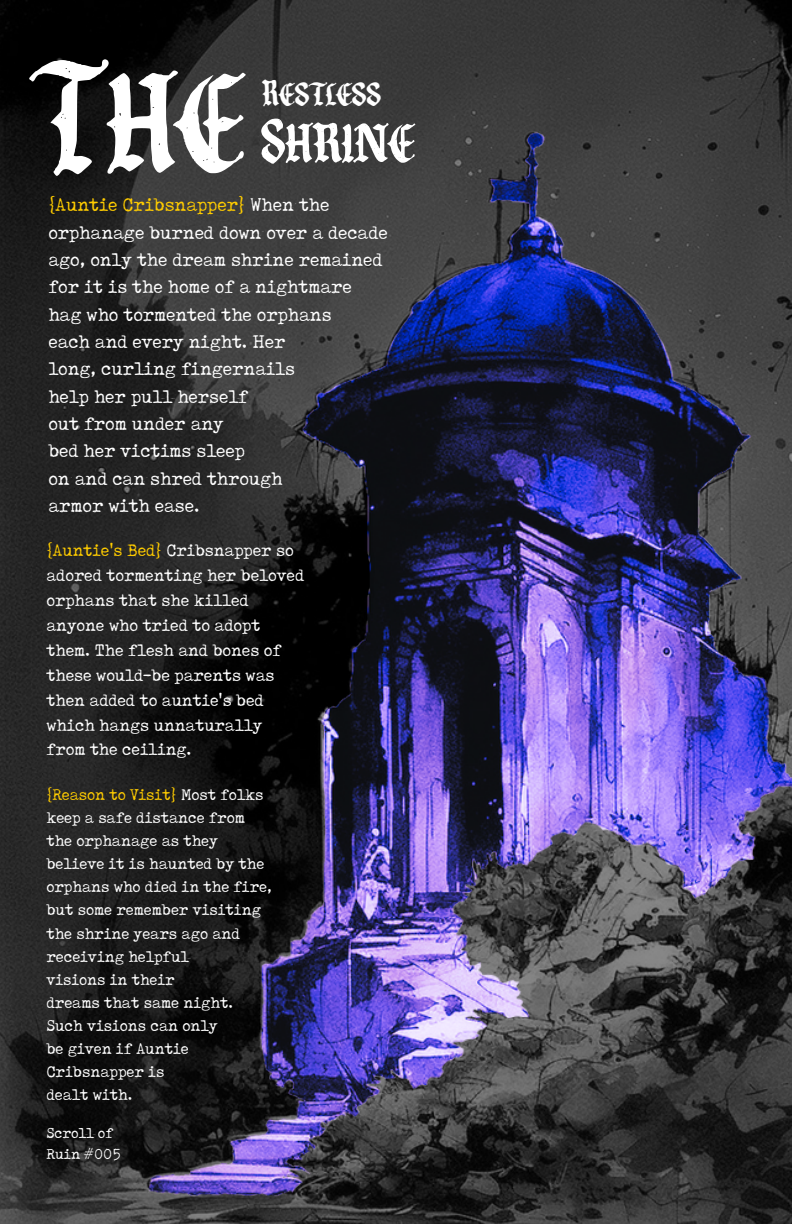
<style>
.page{position:relative;width:792px;height:1224px;background:#fff}
.page>*{position:absolute;margin:0;border:0;box-sizing:border-box;transform-origin:0 0}
.t1{font:143.4px "Cristone";color:#fff}
.t2{font:56px "Cristone";color:#fff}
.t3{font:33px "Cristone";color:#fff}
.t4{font:20.6px "Tox Typewriter";color:#fff}
.t5{font:20.6px "Tox Typewriter";color:#fc0}
.t6{font:18.6px/24.8px "Tox Typewriter";color:#fff}
.t7{font:17.4px/23px "Tox Typewriter";color:#fff}
.t8{font:16px "Tox Typewriter";color:#fff}
.s1{color:#fff}
.s2{color:#fc0}
</style>
<div class="page">
<img style="left:1px;top:0;width:791px;height:1224px">
<p class="t1" style="left:33px;top:54px;width:213px">The</p>
<p class="t3" style="left:262px;top:78px;width:121px">Restless</p>
<p class="t2" style="left:261px;top:116px;width:156px">Shrine</p>
<p class="t5" style="left:48px;top:194px;width:283px">{Auntie Cribsnapper} <span class="s1">When the</span></p>
<p class="t4" style="left:48px;top:221px;width:341px">orphanage burned down over a decade</p>
<p class="t4" style="left:48px;top:249px;width:336px">ago, only the dream shrine remained</p>
<p class="t4" style="left:48px;top:276px;width:305px">for it is the home of a nightmare</p>
<p class="t4" style="left:48px;top:303px;width:285px">hag who tormented the orphans</p>
<p class="t4" style="left:48px;top:331px;width:239px">each and every night. Her</p>
<p class="t4" style="left:48px;top:358px;width:248px">long, curling fingernails</p>
<p class="t4" style="left:48px;top:385px;width:201px">help her pull herself</p>
<p class="t4" style="left:48px;top:413px;width:177px">out from under any</p>
<p class="t4" style="left:48px;top:440px;width:198px">bed her victims sleep</p>
<p class="t4" style="left:48px;top:467px;width:236px">on and can shred through</p>
<p class="t4" style="left:48px;top:495px;width:153px">armor with ease.</p>
<p class="t6" style="left:47px;top:538px;width:259px"><span class="s2">{Auntie's Bed}</span> Cribsnapper so adored tormenting her beloved orphans that she killed anyone who tried to adopt them. The flesh and bones of these would-be parents was then added to auntie's bed which hangs unnaturally from the ceiling.</p>
<p class="t7" style="left:46px;top:783px;width:227px"><span class="s2">{Reason to Visit}</span> Most folks keep a safe distance from the orphanage as they believe it is haunted by the orphans who died in the fire, but some remember visiting the shrine years ago and receiving helpful</p>
<p class="t7" style="left:46px;top:968px;width:130px">visions in their</p>
<p class="t7" style="left:46px;top:991px;width:188px">dreams that same night.</p>
<p class="t7" style="left:46px;top:1014px;width:173px">Such visions can only</p>
<p class="t7" style="left:46px;top:1037px;width:144px">be given if Auntie</p>
<p class="t7" style="left:46px;top:1060px;width:119px">Cribsnapper is</p>
<p class="t7" style="left:46px;top:1083px;width:87px">dealt with.</p>
<p class="t8" style="left:46px;top:1125px;width:68px">Scroll of</p>
<p class="t8" style="left:46px;top:1146px;width:76px">Ruin #005</p>
</div>
